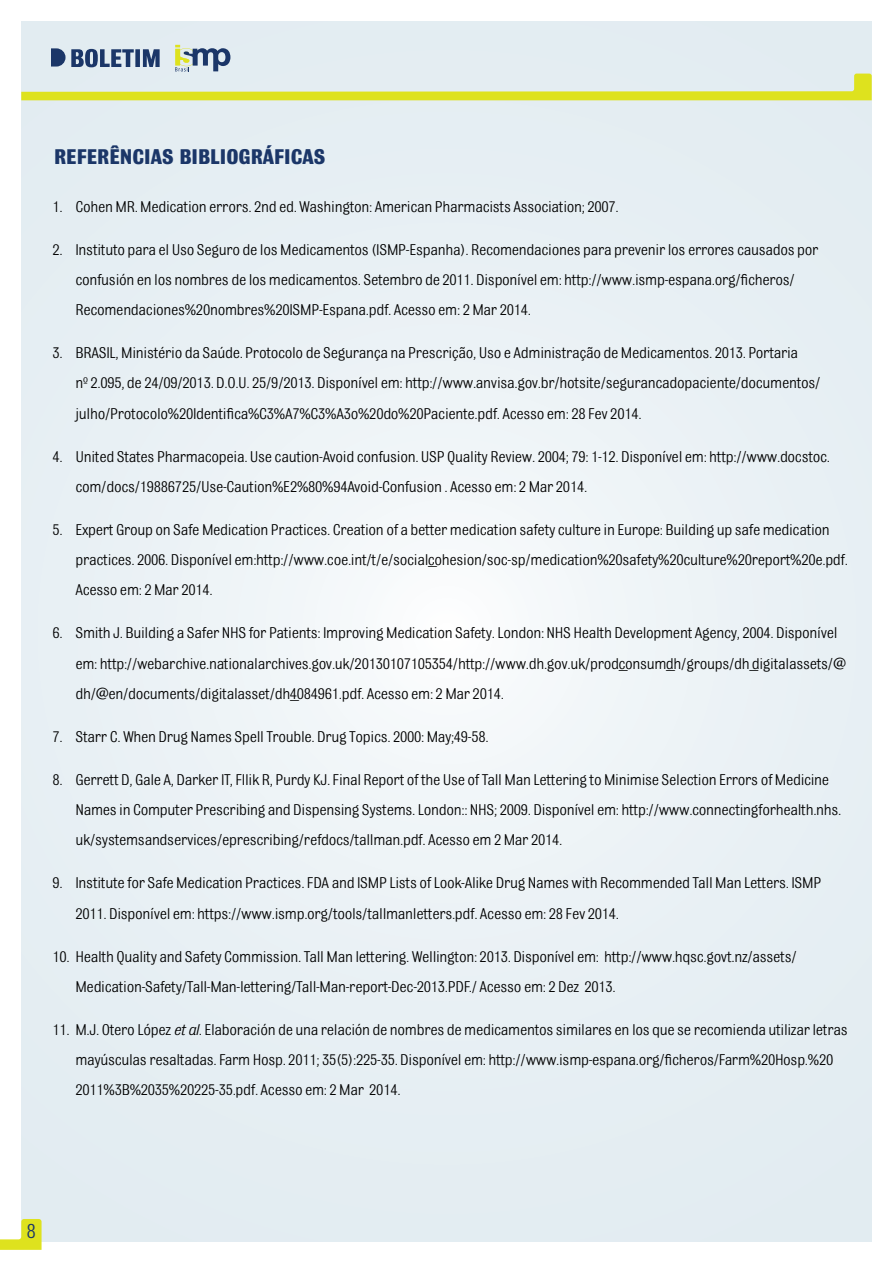
<style>
.page{position:relative;width:893px;height:1263px;background:#fff}
.page>*{position:absolute;margin:0;border:0;box-sizing:border-box;transform-origin:0 0}
.t1{font:700 22.5px "Bulldog";color:#1b3668}
.t2{font:21.6px "Bulldog";color:#1b3668}
.t3{font:16.5px/30.3px "Bulldog";letter-spacing:-.02em;color:#000}
.s1{font-style:italic}
</style>
<div class="page">
<div style="left:21px;top:22px;width:851px;height:1219px;background:#e8f0f4"></div>
<svg style="left:21px;top:45px;width:851px;height:55px"></svg>
<svg style="left:0;top:1219px;width:42px;height:31px"></svg>
<h1 class="t1" style="left:54px;top:145px;width:24px">REFER</h1>
<h1 class="t1" style="left:109px;top:145px;width:22px">ÊNCIAS</h1>
<h1 class="t1" style="left:179px;top:145px;width:24px">BIBLIOGR</h1>
<h1 class="t1" style="left:263px;top:145px;width:23px">ÁFICAS</h1>
<p class="t3" style="left:52px;top:191px;width:568px">1. Cohen MR. Medication errors. 2nd ed. Washington: American Pharmacists Association; 2007.</p>
<p class="t3" style="left:75px;top:234px;width:744px;text-indent:-23px">2. Instituto para el Uso Seguro de los Medicamentos (ISMP-Espanha). Recomendaciones para prevenir los errores causados por confusión en los nombres de los medicamentos. Setembro de 2011. Disponível em: http://www.ismp-espana.org/ficheros/<br>Recomendaciones%20nombres%20ISMP-Espana.pdf. Acesso em: 2 Mar 2014.</p>
<p class="t3" style="left:75px;top:337px;width:747px;text-indent:-23px">3. BRASIL, Ministério da Saúde. Protocolo de Segurança na Prescrição, Uso e Administração de Medicamentos. 2013. Portaria<br>nº 2.095, de 24/09/2013. D.O.U. 25/9/2013. Disponível em: http://www.anvisa.gov.br/hotsite/segurancadopaciente/documentos/ julho/Protocolo%20Identifica%C3%A7%C3%A3o%20do%20Paciente.pdf. Acesso em: 28 Fev 2014.</p>
<p class="t3" style="left:75px;top:441px;width:756px;text-indent:-23px">4. United States Pharmacopeia. Use caution-Avoid confusion. USP Quality Review. 2004; 79: 1-12. Disponível em: http://www.docstoc. com/docs/19886725/Use-Caution%E2%80%94Avoid-Confusion . Acesso em: 2 Mar 2014.</p>
<p class="t3" style="left:75px;top:514px;width:774px;text-indent:-23px">5. Expert Group on Safe Medication Practices. Creation of a better medication safety culture in Europe: Building up safe medication practices. 2006. Disponível em:http://www.coe.int/t/e/social_cohesion/soc-sp/medication%20safety%20culture%20report%20e.pdf.<br>Acesso em: 2 Mar 2014.</p>
<p class="t3" style="left:75px;top:618px;width:772px;text-indent:-23px">6. Smith J. Building a Safer NHS for Patients: Improving Medication Safety. London: NHS Health Development Agency, 2004. Disponível em: http://webarchive.nationalarchives.gov.uk/20130107105354/http://www.dh.gov.uk/prod_consum_dh/groups/dh_digitalassets/@ dh/@en/documents/digitalasset/dh_4084961.pdf. Acesso em: 2 Mar 2014.</p>
<p class="t3" style="left:52px;top:721px;width:438px">7. Starr C. When Drug Names Spell Trouble. Drug Topics. 2000: May;49-58.</p>
<p class="t3" style="left:75px;top:764px;width:767px;text-indent:-23px">8. Gerrett D, Gale A, Darker IT, FIlik R, Purdy KJ. Final Report of the Use of Tall Man Lettering to Minimise Selection Errors of Medicine<br>Names in Computer Prescribing and Dispensing Systems. London:: NHS; 2009. Disponível em: http://www.connectingforhealth.nhs. uk/systemsandservices/eprescribing/refdocs/tallman.pdf. Acesso em 2 Mar 2014.</p>
<p class="t3" style="left:75px;top:868px;width:747px;text-indent:-23px">9. Institute for Safe Medication Practices. FDA and ISMP Lists of Look-Alike Drug Names with Recommended Tall Man Letters. ISMP<br>2011. Disponível em: https://www.ismp.org/tools/tallmanletters.pdf. Acesso em: 28 Fev 2014.</p>
<p class="t3" style="left:75px;top:941px;width:723px;text-indent:-23px">10. Health Quality and Safety Commission. Tall Man lettering. Wellington: 2013. Disponível em: http://www.hqsc.govt.nz/assets/<br>Medication-Safety/Tall-Man-lettering/Tall-Man-report-Dec-2013.PDF./ Acesso em: 2 Dez 2013.</p>
<p class="t3" style="left:75px;top:1014px;width:774px;text-indent:-23px">11. M.J. Otero López <span class="s1">et al</span>. Elaboración de una relación de nombres de medicamentos similares en los que se recomienda utilizar letras mayúsculas resaltadas. Farm Hosp. 2011; 35(5):225-35. Disponível em: http://www.ismp-espana.org/ficheros/Farm%20Hosp.%20<br>2011%3B%2035%20225-35.pdf. Acesso em: 2 Mar 2014.</p>
<h2 class="t2" style="left:27px;top:1220px;width:11px">8</h2>
</div>
